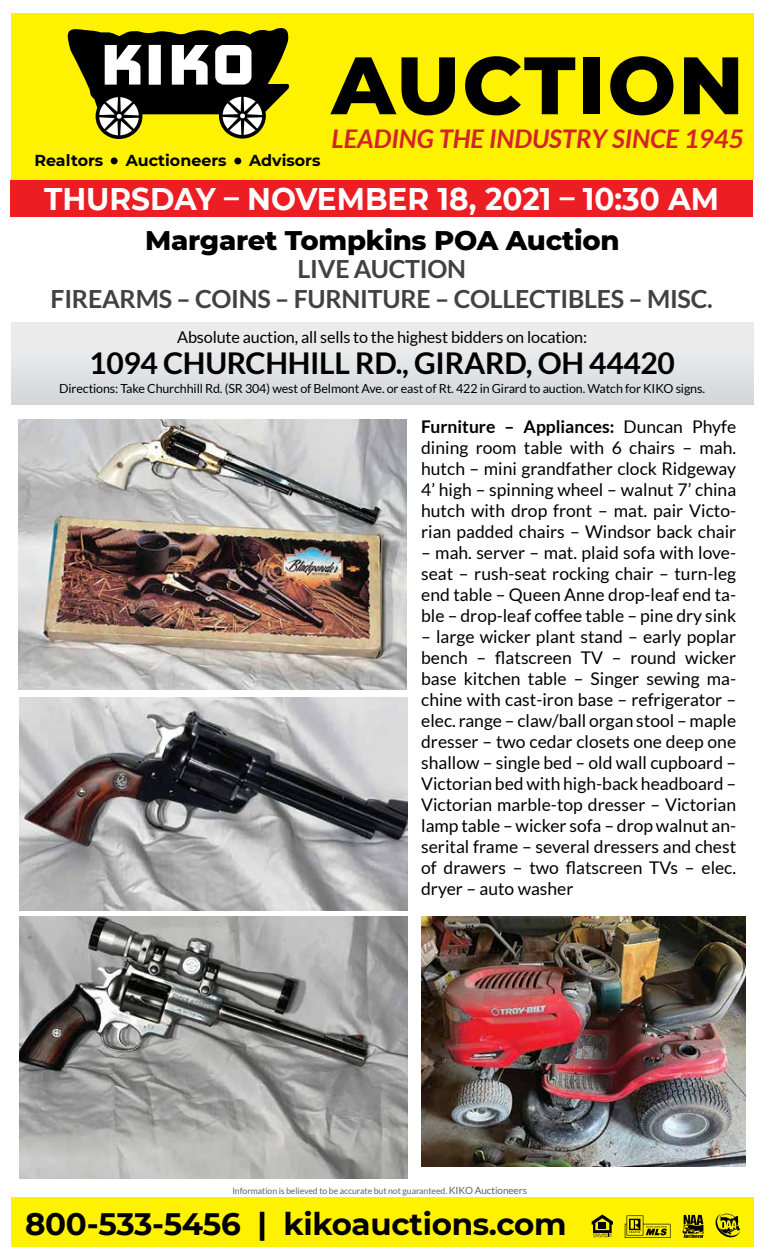
<style>
.page{position:relative;width:765px;height:1260px;background:#fff}
.page>*{position:absolute;margin:0;border:0;box-sizing:border-box;transform-origin:0 0}
.t1{font:800 81.25px "Montserrat";letter-spacing:.025em;color:#000}
.t2{font:700 31.25px "Montserrat";color:#fff;scale:.95 1}
.t3{font:700 31px "Montserrat";letter-spacing:-.01em;color:#000}
.t4{font:700 30px "Lato";letter-spacing:-.01em;color:#000}
.t5{font:800 27.5px "Montserrat";letter-spacing:-.01em;color:#000}
.t6{font:italic 700 25.75px "Lato";color:#d2232a}
.t7{font:700 25px/30px "Lato";letter-spacing:-.01em;color:#414042;text-align:center}
.t8{font:17.5px/21px "Lato";color:#000;text-align:justify}
.t9{font:16.25px "Lato";letter-spacing:-.01em;color:#000}
.t10{font:700 15.88px "Montserrat";color:#000}
.t11{font:12.5px "Lato";letter-spacing:-.01em;color:#000}
.t12{font:8.75px "Lato";letter-spacing:-.01em;color:#636466}
.s1{font-weight:700}
.s2{font-size:10px}
</style>
<div class="page">
<div style="left:11px;top:1197px;width:743px;height:49px;background:#fff200"></div>
<svg style="left:592px;top:1215px;width:21px;height:22px"></svg>
<svg style="left:625px;top:1215px;width:45px;height:23px"></svg>
<svg style="left:682px;top:1215px;width:22px;height:23px"></svg>
<svg style="left:716px;top:1214px;width:24px;height:24px"></svg>
<div style="left:11px;top:323px;width:743px;height:82px;background:linear-gradient(to bottom,#f1f0f1,#d6d7d9)"></div>
<div style="left:10px;top:180px;width:743px;height:36px;background:#ed1d24"></div>
<img style="left:19px;top:419px;width:388px;height:270px">
<img style="left:20px;top:698px;width:387px;height:213px">
<img style="left:20px;top:916px;width:387px;height:263px">
<img style="left:421px;top:916px;width:325px;height:250px">
<div style="left:11px;top:13px;width:743px;height:167px;background:#fff200"></div>
<svg style="left:67px;top:28px;width:223px;height:111px"></svg>
<div style="left:111px;top:157px;width:7px;height:7px;background:#000;border-radius:50%"></div>
<div style="left:234px;top:158px;width:7px;height:6px;background:#000;border-radius:50%"></div>
<p class="t10" style="left:34px;top:149px;width:70px">Realtors</p>
<p class="t10" style="left:126px;top:149px;width:102px">Auctioneers</p>
<p class="t10" style="left:249px;top:149px;width:73px">Advisors</p>
<h1 class="t1" style="left:332px;top:26px;width:414px">AUCTION</h1>
<h3 class="t6" style="left:332px;top:124px;width:414px">LEADING THE INDUSTRY SINCE 1945</h3>
<h2 class="t2" style="left:44px;top:177px;width:712px">THURSDAY – NOVEMBER 18, 2021 – 10:30 AM</h2>
<h3 class="t5" style="left:145px;top:220px;width:476px">Margaret Tompkins POA Auction</h3>
<h3 class="t7" style="left:51px;top:254px;width:664px">LIVE AUCTION<br>FIREARMS – COINS – FURNITURE – COLLECTIBLES – MISC.</h3>
<p class="t9" style="left:177px;top:328px;width:412px">Absolute auction, all sells to the highest bidders on location:</p>
<h3 class="t4" style="left:89px;top:346px;width:587px">1094 CHURCHHILL RD., GIRARD, OH 44420</h3>
<p class="t11" style="left:59px;top:381px;width:647px">Directions: Take Churchhill Rd. (SR 304) west of Belmont Ave. or east of Rt. 422 in Girard to auction. Watch for KIKO signs.</p>
<p class="t8" style="left:421px;top:417px;width:317px"><span class="s1">Furniture – Appliances:</span> Duncan Phyfe dining room table with 6 chairs – mah. hutch – mini grandfather clock Ridgeway 4’ high – spinning wheel – walnut 7’ china hutch with drop front – mat. pair Victo&shy;rian padded chairs – Windsor back chair</p>
<p class="t8" style="left:421px;top:543px;width:317px">– mah. server – mat. plaid sofa with love&shy;seat – rush-seat rocking chair – turn-leg end table – Queen Anne drop-leaf end ta&shy;ble – drop-leaf coffee table – pine dry sink</p>
<p class="t8" style="left:421px;top:627px;width:317px">– large wicker plant stand – early poplar bench – flatscreen TV – round wicker base kitchen table – Singer sewing ma&shy;chine with cast-iron base – refrigerator – elec. range – claw/ball organ stool – maple dresser – two cedar closets one deep one shallow – single bed – old wall cupboard – Victorian bed with high-back headboard – Victorian marble-top dresser – Victorian lamp table – wicker sofa – drop walnut an&shy;serital frame – several dressers and chest of drawers – two flatscreen TVs – elec. dryer – auto washer</p>
<p class="t12" style="left:232px;top:1186px;width:296px">Information is believed to be accurate but not guaranteed. <span class="s2">KIKO Auctioneers</span></p>
<h3 class="t3" style="left:25px;top:1202px;width:543px">800-533-5456 | kikoauctions.com</h3>
</div>
